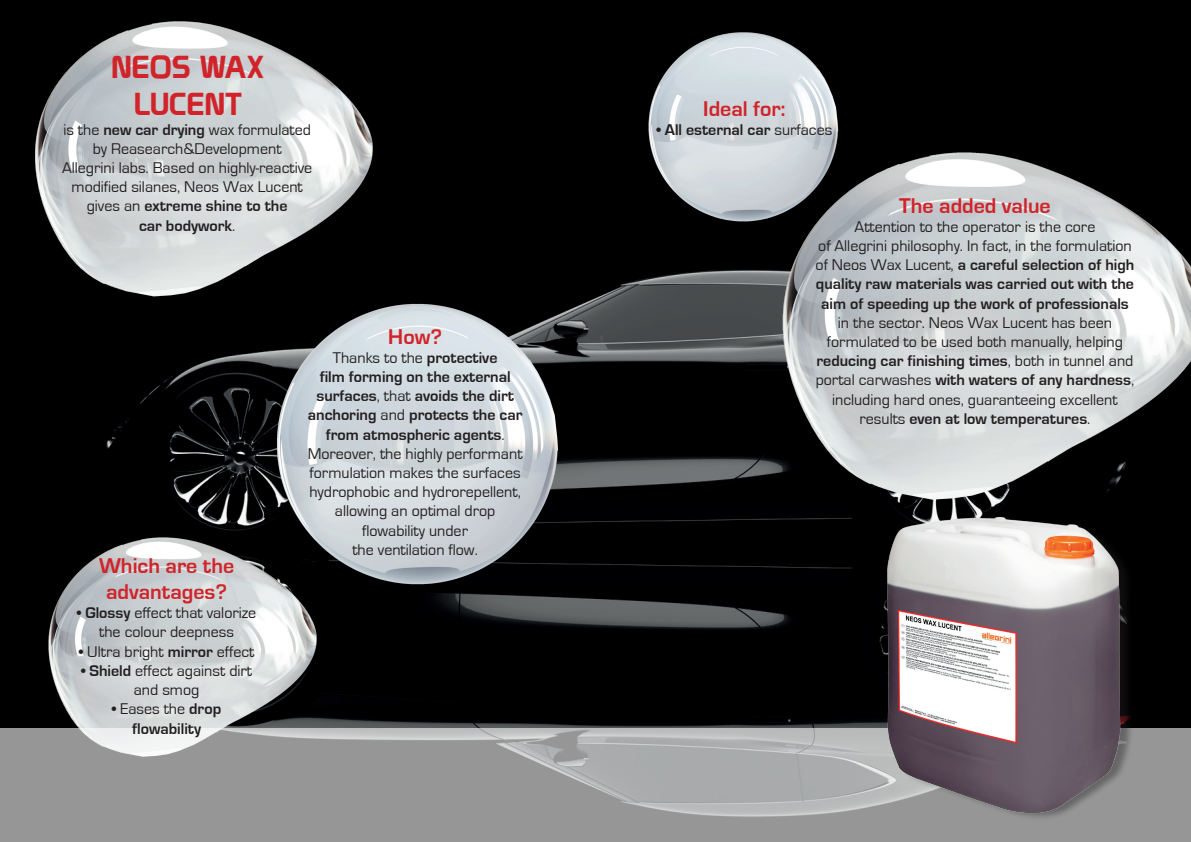
<style>
.page{position:relative;width:1191px;height:842px;background:#fff}
.page>*{position:absolute;margin:0;border:0;box-sizing:border-box;transform-origin:0 0}
.t1{font:31px/37.2px "Prototype";color:#d1232a;text-align:center}
.t2{font:700 22px/26.4px "Eurostile";color:#d1232a;text-align:center}
.t3{font:16px/19.2px "Eurostile";color:#231f20;text-align:center}
.t4{font:700 16px/19.2px "Eurostile";color:#231f20;text-align:center}
.s1{font-weight:700}
.s2{font-weight:400}
</style>
<div class="page">
<img style="left:0;top:0;width:1191px;height:729px">
<img style="left:14px;top:17px;width:373px;height:286px">
<img style="left:32px;top:534px;width:296px;height:195px">
<img style="left:755px;top:147px;width:436px;height:360px">
<img style="left:638px;top:26px;width:208px;height:201px">
<img style="left:258px;top:287px;width:313px;height:307px">
<svg style="left:0;top:729px;width:1191px;height:113px;background:#9f9fa0"></svg>
<img style="left:866px;top:499px;width:278px;height:322px">
<h1 class="t1" style="left:112px;top:48px;width:154px">NEOS WAX<br>LUCENT</h1>
<p class="t3" style="left:62px;top:120px;width:251px">is the <span class="s1">new car drying</span> wax formulated by Reasearch&amp;Development<br>Allegrini labs. Based on highly-reactive modified silanes, Neos Wax Lucent gives an <span class="s1">extreme shine to the<br>car bodywork</span>.</p>
<h2 class="t2" style="left:99px;top:553px;width:137px">Which are the advantages?</h2>
<p class="t3" style="left:77px;top:604px;width:181px">• <span class="s1">Glossy</span> effect that valorize the colour deepness</p>
<p class="t3" style="left:79px;top:642px;width:177px">• Ultra bright <span class="s1">mirror</span> effect</p>
<p class="t3" style="left:81px;top:661px;width:172px">• <span class="s1">Shield</span> effect against dirt and smog</p>
<p class="t4" style="left:112px;top:700px;width:111px"><span class="s2">• Eases the</span> drop flowability</p>
<h2 class="t2" style="left:388px;top:323px;width:55px">How?</h2>
<p class="t3" style="left:308px;top:348px;width:216px">Thanks to the <span class="s1">protective<br>film forming on the external surfaces</span>, that <span class="s1">avoids the dirt anchoring</span> and <span class="s1">protects the car from atmospheric agents</span>.<br>Moreover, the highly performant formulation makes the surfaces hydrophobic and hydrorepellent, allowing an optimal drop flowability under<br>the ventilation flow.</p>
<h2 class="t2" style="left:703px;top:95px;width:84px">Ideal for:</h2>
<p class="t4" style="left:656px;top:120px;width:177px"><span class="s2">•</span> All esternal car <span class="s2">surfaces</span></p>
<h2 class="t2" style="left:899px;top:193px;width:153px">The added value</h2>
<p class="t4" style="left:815px;top:217px;width:320px"><span class="s2">Attention to the operator is the core<br>of Allegrini philosophy. In fact, in the formulation of Neos Wax Lucent,</span> a careful selection of high quality raw materials was carried out with the aim of speeding up the work of professionals</p>
<p class="t3" style="left:815px;top:313px;width:320px">in the sector. Neos Wax Lucent has been formulated to be used both manually, helping <span class="s1">reducing car finishing times</span>, both in tunnel and portal carwashes <span class="s1">with waters of any hardness</span>, including hard ones, guaranteeing excellent results <span class="s1">even at low temperatures</span>.</p>
</div>
